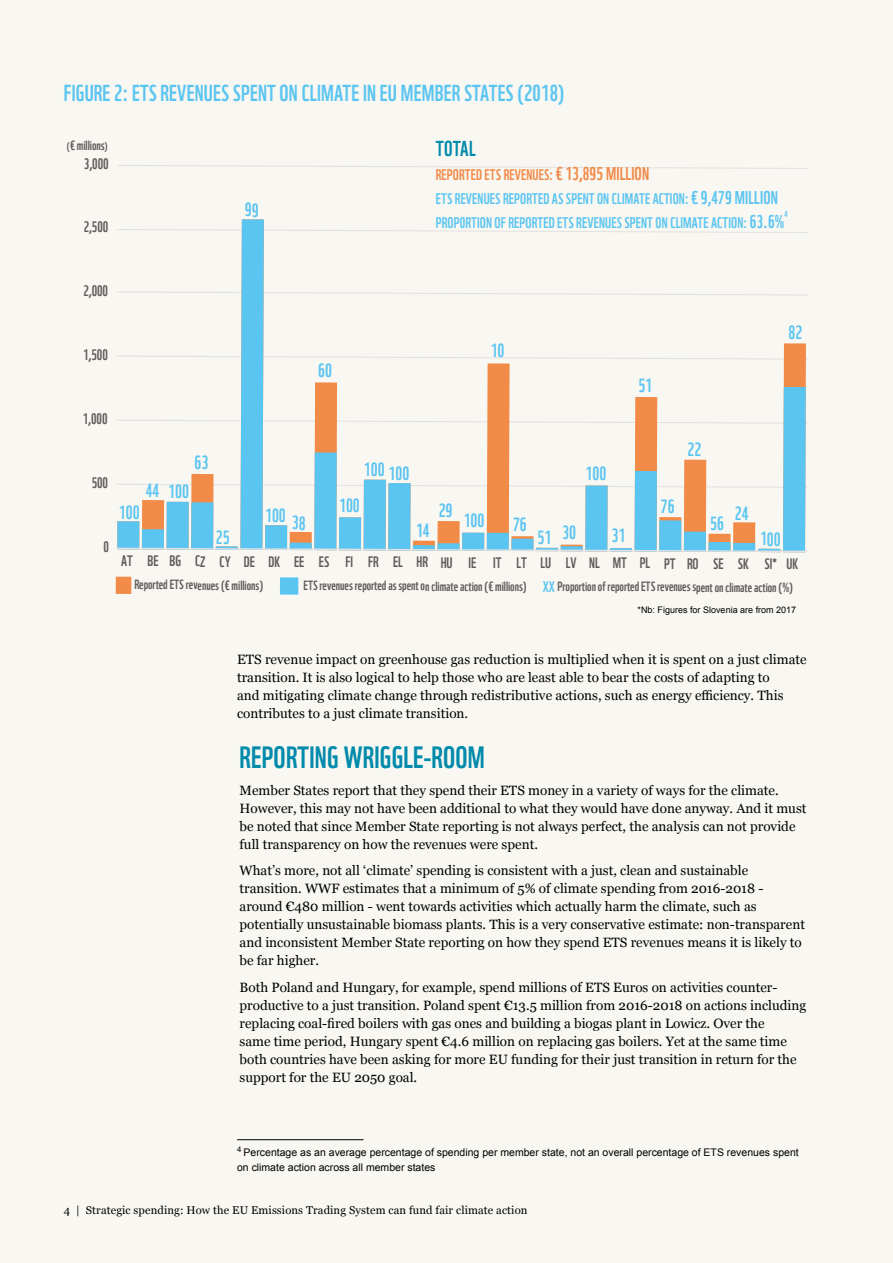
<style>
.page{position:relative;width:893px;height:1263px;background:#f8f7f1}
.page>*{position:absolute;margin:0;border:0;box-sizing:border-box;transform-origin:0 0}
.t1{font:30px "WWF";letter-spacing:.01em;color:#008aab}
.t2{font:22.5px "WWF";letter-spacing:.01em;color:#5bc5f2}
.t3{font:21px "WWF";letter-spacing:.01em;color:#008aab}
.t4{font:18.6px "WWF";letter-spacing:-.005em;color:#5bc5f2}
.t5{font:15px/24px "WWF";letter-spacing:.01em;color:#5bc5f2}
.t6{font:14.85px "WWF";letter-spacing:-.005em;color:#5f5c5b}
.t7{font:14.85px "WWF";color:#5bc5f2}
.t8{font:13.5px/18px "Georgia";color:#000}
.t9{font:13.05px "WWF";letter-spacing:-.005em;color:#5f5c5b}
.t10{font:11.25px "Georgia";letter-spacing:.01em;color:#000}
.t11{font:10.5px/15px "Arial";color:#000}
.t12{font:9px "Arial";color:#000}
.t13{font:8.7px "WWF";color:#5bc5f2}
.s1{font-size:10.8px}
.s2{color:#f28a48}
.s3{font-size:18px;color:#f28a48}
.s4{font-size:18px}
</style>
<div class="page">
<div style="left:116px;top:577px;width:15px;height:17px;background:#f28a48"></div>
<svg style="left:116px;top:219px;width:692px;height:334px"></svg>
<div style="left:280px;top:577px;width:18px;height:18px;background:#5bc5f2"></div>
<hr style="left:237px;top:1139px;width:127px;height:1px;background:#000">
<h2 class="t2" style="left:64px;top:76px;width:502px">FIGURE 2: ETS REVENUES SPENT ON CLIMATE IN EU MEMBER STATES (2018)</h2>
<p class="t9" style="left:67px;top:135px;width:42px"><span class="s1">(</span>€ millions<span class="s1">)</span></p>
<p class="t6" style="left:84px;top:152px;width:26px">3,000</p>
<p class="t6" style="left:84px;top:215px;width:26px">2,500</p>
<h3 class="t4" style="left:245px;top:195px;width:15px">99</h3>
<h3 class="t3" style="left:436px;top:132px;width:41px">TOTAL</h3>
<p class="t5" style="left:436px;top:161px;width:350px"><span class="s2">REPORTED ETS REVENUES:</span> <span class="s3">€ 13,895 MILLION<br></span>ETS REVENUES REPORTED AS SPENT ON CLIMATE ACTION: <span class="s4">€ 9,479 MILLION<br></span>PROP0RTION OF REPORTED ETS REVENUES SPENT ON CLIMATE ACTION: <span class="s4">63.6%</span></p>
<p class="t13" style="left:784px;top:207px;width:5px">4</p>
<p class="t6" style="left:83px;top:279px;width:26px">2,000</p>
<p class="t6" style="left:83px;top:343px;width:26px">1,500</p>
<p class="t6" style="left:83px;top:407px;width:26px">1,000</p>
<p class="t6" style="left:92px;top:471px;width:18px">500</p>
<p class="t6" style="left:104px;top:535px;width:7px">0</p>
<h3 class="t4" style="left:195px;top:448px;width:15px">63</h3>
<h3 class="t4" style="left:146px;top:477px;width:45px">44 100</h3>
<h3 class="t4" style="left:119px;top:497px;width:22px">100</h3>
<h3 class="t4" style="left:216px;top:522px;width:15px">25</h3>
<h3 class="t4" style="left:318px;top:356px;width:15px">60</h3>
<h3 class="t4" style="left:491px;top:335px;width:15px">10</h3>
<h3 class="t4" style="left:638px;top:371px;width:15px">51</h3>
<h3 class="t4" style="left:789px;top:318px;width:15px">82</h3>
<h3 class="t4" style="left:265px;top:501px;width:42px">100 38</h3>
<h3 class="t4" style="left:364px;top:457px;width:47px">100 100</h3>
<h3 class="t4" style="left:339px;top:491px;width:22px">100</h3>
<h3 class="t4" style="left:416px;top:515px;width:15px">14</h3>
<h3 class="t4" style="left:439px;top:496px;width:15px">29</h3>
<h3 class="t4" style="left:464px;top:506px;width:22px">100</h3>
<h3 class="t4" style="left:586px;top:459px;width:22px">100</h3>
<h3 class="t4" style="left:513px;top:510px;width:15px">76</h3>
<h3 class="t4" style="left:538px;top:520px;width:40px">51 30</h3>
<h3 class="t4" style="left:612px;top:521px;width:15px">31</h3>
<h3 class="t4" style="left:687px;top:434px;width:15px">22</h3>
<h3 class="t4" style="left:661px;top:492px;width:15px">76</h3>
<h3 class="t4" style="left:710px;top:508px;width:15px">56</h3>
<h3 class="t4" style="left:735px;top:499px;width:15px">24</h3>
<h3 class="t4" style="left:760px;top:524px;width:22px">100</h3>
<p class="t6" style="left:121px;top:551px;width:678px">AT BE BG CZ CY DE DK EE ES FI FR EL HR HU IE IT LT LU LV NL MT PL PT RO SE SK SI* UK</p>
<p class="t9" style="left:134px;top:575px;width:130px">Reported ETS revenues (€ millions)</p>
<p class="t9" style="left:303px;top:576px;width:225px">ETS revenues reported as spent on climate action (€ millions)</p>
<p class="t7" style="left:543px;top:575px;width:14px">XX</p>
<p class="t9" style="left:558px;top:576px;width:237px">Proportion of reported ETS revenues spent on climate action (%)</p>
<p class="t12" style="left:638px;top:604px;width:160px">*Nb: Figures for Slovenia are from 2017</p>
<p class="t8" style="left:237px;top:649px;width:571px">ETS revenue impact on greenhouse gas reduction is multiplied when it is spent on a just climate transition. It is also logical to help those who are least able to bear the costs of adapting to<br>and mitigating climate change through redistributive actions, such as energy efficiency. This contributes to a just climate transition.</p>
<h1 class="t1" style="left:240px;top:734px;width:247px">REPORTING WRIGGLE-ROOM</h1>
<p class="t8" style="left:240px;top:780px;width:568px">Member States report that they spend their ETS money in a variety of ways for the climate.<br>However, this may not have been additional to what they would have done anyway. And it must be noted that since Member State reporting is not always perfect, the analysis can not provide full transparency on how the revenues were spent.</p>
<p class="t8" style="left:240px;top:861px;width:567px">What’s more, not all ‘climate’ spending is consistent with a just, clean and sustainable transition. WWF estimates that a minimum of 5% of climate spending from 2016-2018 - around €480 million - went towards activities which actually harm the climate, such as potentially unsustainable biomass plants. This is a very conservative estimate: non-transparent and inconsistent Member State reporting on how they spend ETS revenues means it is likely to be far higher.</p>
<p class="t8" style="left:240px;top:977px;width:568px">Both Poland and Hungary, for example, spend millions of ETS Euros on activities counter&shy;productive to a just transition. Poland spent €13.5 million from 2016-2018 on actions including replacing coal-fired boilers with gas ones and building a biogas plant in Lowicz. Over the<br>same time period, Hungary spent €4.6 million on replacing gas boilers. Yet at the same time both countries have been asking for more EU funding for their just transition in return for the support for the EU 2050 goal.</p>
<p class="t11" style="left:237px;top:1145px;width:563px"><sup>4</sup> Percentage as an average percentage of spending per member state, not an overall percentage of ETS revenues spent on climate action across all member states</p>
<p class="t10" style="left:64px;top:1202px;width:465px">4 | Strategic spending: How the EU Emissions Trading System can fund fair climate action</p>
</div>
